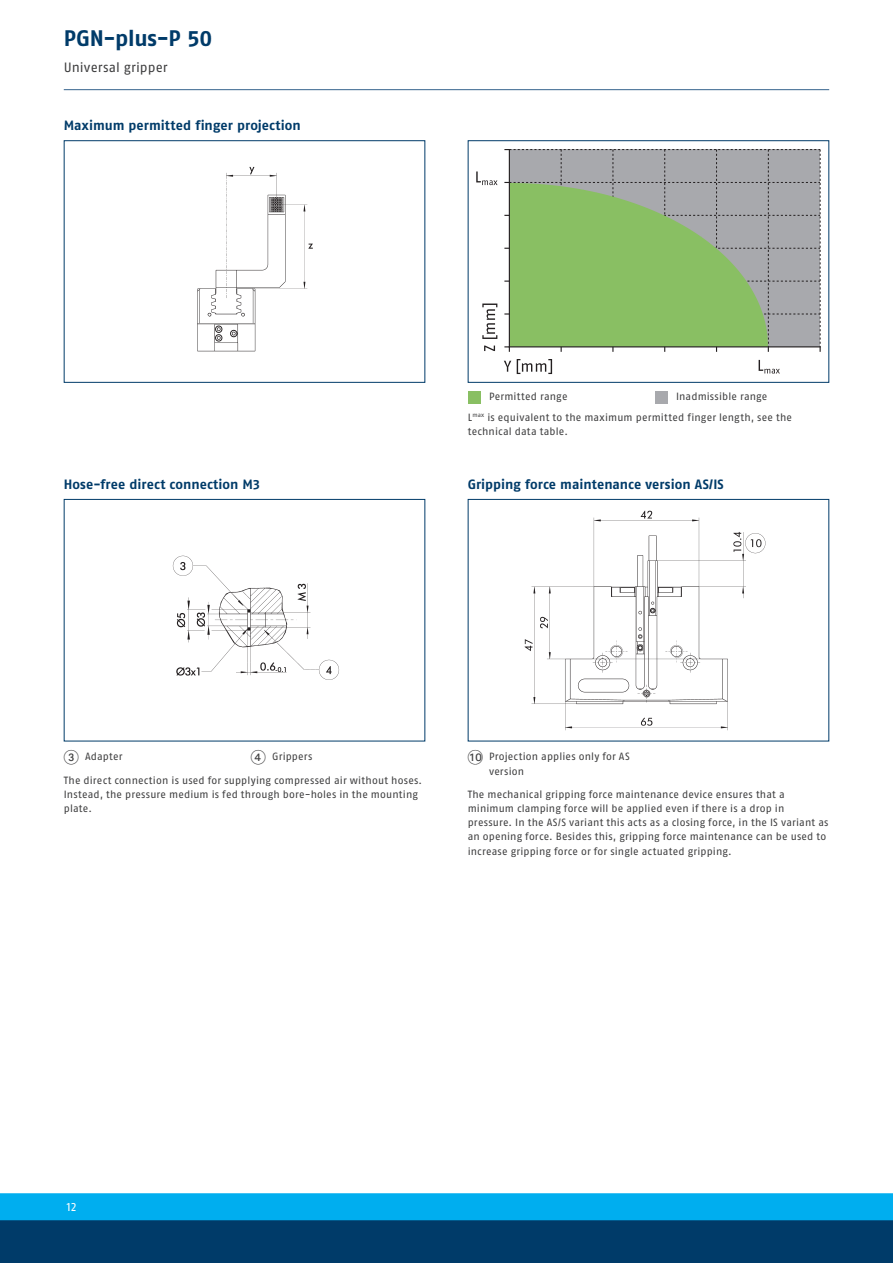
<style>
.page{position:relative;width:893px;height:1263px;background:#fff}
.page>*{position:absolute;margin:0;border:0;box-sizing:border-box;transform-origin:0 0}
.t1{font:700 22.5px "SCHUNK Fago Pro";letter-spacing:-.01em;color:#003b69}
.t2{font:700 13.5px "SCHUNK Fago Pro";letter-spacing:.005em;color:#003b69}
.t3{font:13.5px "SCHUNK Fago Pro";letter-spacing:.005em;color:#3e3e3f}
.t4{font:12px "SCHUNK Fago Pro";color:#fff}
.t5{font:10.5px/14.2px "SCHUNK Fago Pro";letter-spacing:.015em;color:#3e3e3f}
.s1{font-family:"Deco Numbers LH Circle";font-size:15px}
</style>
<div class="page">
<div style="left:0;top:1202px;width:893px;height:61px;background:#003b69"></div>
<div style="left:0;top:1193px;width:893px;height:27px;background:#00aeef"></div>
<hr style="left:64px;top:89px;width:765px;height:1px;background:#35628d">
<div style="left:64px;top:140px;width:361px;height:243px;border:1px solid #003b69"></div>
<img style="left:197px;top:166px;width:116px;height:186px">
<div style="left:468px;top:140px;width:361px;height:243px;border:1px solid #003b69"></div>
<svg style="left:484px;top:346px;width:11px;height:5px"></svg>
<svg style="left:482px;top:303px;width:15px;height:36px"></svg>
<svg style="left:504px;top:361px;width:7px;height:11px"></svg>
<svg style="left:517px;top:359px;width:35px;height:15px"></svg>
<svg style="left:476px;top:171px;width:21px;height:14px"></svg>
<svg style="left:759px;top:360px;width:21px;height:14px"></svg>
<svg style="left:504px;top:149px;width:317px;height:203px"></svg>
<hr style="left:509px;top:150px;width:1px;height:197px;background:#231f20">
<div style="left:468px;top:391px;width:12px;height:13px;background:#89bf63"></div>
<div style="left:655px;top:391px;width:13px;height:13px;background:#a8a9ad"></div>
<div style="left:64px;top:499px;width:361px;height:242px;border:1px solid #003b69"></div>
<img style="left:172px;top:555px;width:168px;height:125px">
<div style="left:468px;top:499px;width:361px;height:242px;border:1px solid #003b69"></div>
<img style="left:524px;top:510px;width:242px;height:221px">
<h1 class="t1" style="left:64px;top:24px;width:150px">PGN-plus-P 50</h1>
<p class="t3" style="left:64px;top:60px;width:105px">Universal gripper</p>
<p class="t2" style="left:64px;top:117px;width:238px">Maximum permitted finger projection</p>
<p class="t2" style="left:64px;top:476px;width:198px">Hose-free direct connection M3</p>
<p class="t5" style="left:468px;top:385px;width:326px;line-height:21.3px;text-indent:208px">Inadmissible range<br>L<sup>max</sup> is equivalent to the maximum permitted finger length, see the</p>
<p class="t5" style="left:468px;top:424px;width:102px">technical data table.</p>
<p class="t5" style="left:489px;top:389px;width:80px">Permitted range</p>
<p class="t2" style="left:468px;top:476px;width:258px">Gripping force maintenance version AS/IS</p>
<p class="t5" style="left:64px;top:750px;width:60px"><span class="s1">3</span> Adapter</p>
<p class="t5" style="left:251px;top:750px;width:63px"><span class="s1">4</span> Grippers</p>
<p class="t5" style="left:64px;top:773px;width:360px">The direct connection is used for supplying compressed air without hoses.<br>Instead, the pressure medium is fed through bore-holes in the mounting plate.</p>
<p class="t5" style="left:489px;top:750px;width:142px;text-indent:-21px"><span class="s1">AT</span> Projection applies only for AS version</p>
<p class="t5" style="left:468px;top:787px;width:362px">The mechanical gripping force maintenance device ensures that a minimum clamping force will be applied even if there is a drop in pressure. In the AS/S variant this acts as a closing force, in the IS variant as an opening force. Besides this, gripping force maintenance can be used to increase gripping force or for single actuated gripping.</p>
<p class="t4" style="left:67px;top:1199px;width:11px">12</p>
</div>
